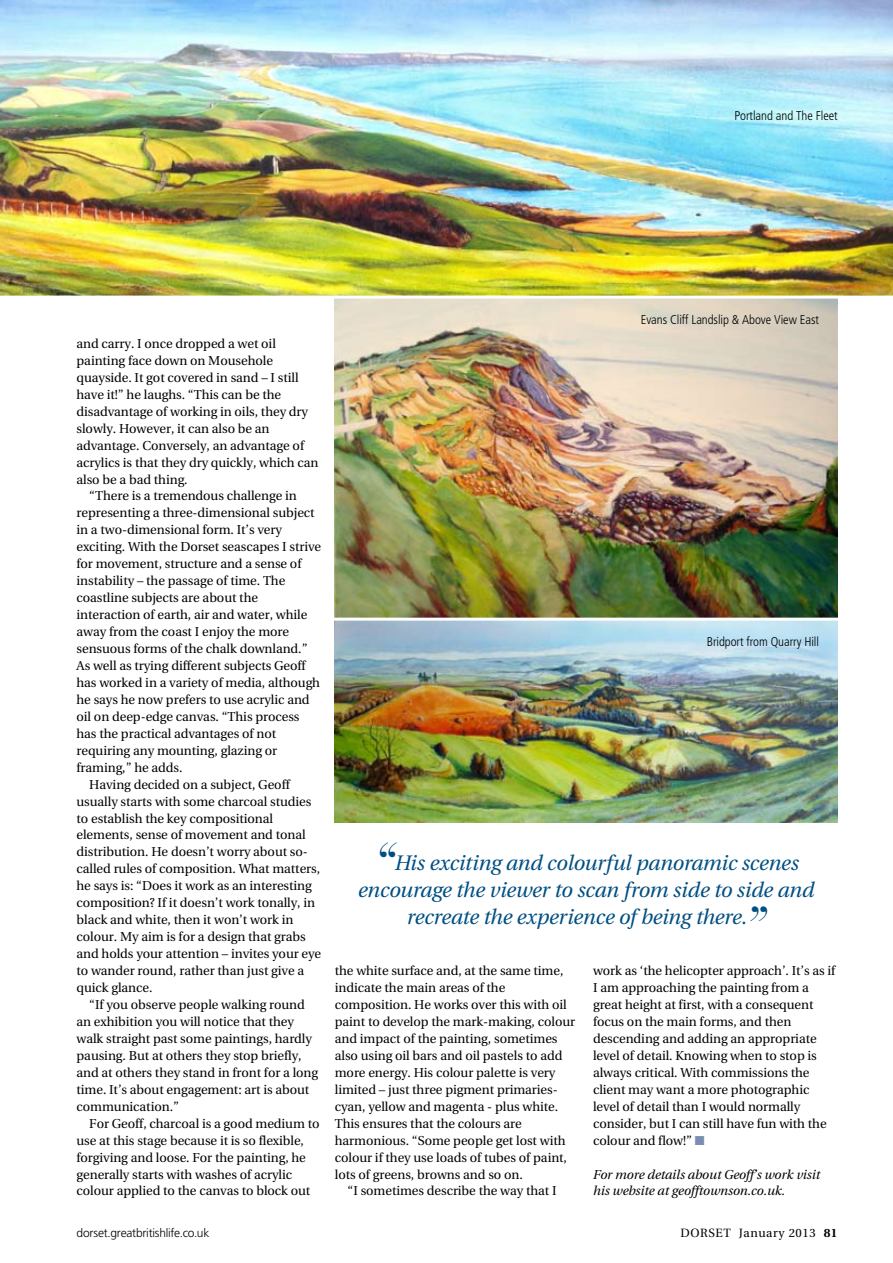
<style>
.page{position:relative;width:893px;height:1263px;background:#fff}
.page>*{position:absolute;margin:0;border:0;box-sizing:border-box;transform-origin:0 0}
.t1{font:italic 49.5px "Bauer Bodoni";color:#004f83}
.t2{font:italic 21px "Utopia";letter-spacing:-.01em;color:#004f83}
.t3{font:12.9px/17px "Utopia";letter-spacing:-.005em;color:#000}
.t4{font:italic 12.9px/17px "Utopia";letter-spacing:-.005em;color:#000}
.t5{font:300 condensed 12.75px "Frutiger";letter-spacing:-.005em;color:#000}
.t6{font:300 12px "Frutiger";letter-spacing:-.02em;color:#000}
.t7{font:12px "Utopia";letter-spacing:.05em;color:#000}
.s1{color:#788eb2}
.s2{font-weight:700}
</style>
<div class="page">
<img style="left:335px;top:299px;width:503px;height:523px">
<img style="left:0;top:0;width:893px;height:296px">
<hr style="left:321px;top:618px;width:538px;height:3px;background:#fff">
<p class="t5" style="left:734px;top:108px;width:105px">Portland and The Fleet</p>
<p class="t3" style="left:77px;top:335px;width:201px">and carry. I once dropped a wet oil</p>
<p class="t3" style="left:77px;top:352px;width:198px">painting face down on Mousehole</p>
<p class="t3" style="left:77px;top:369px;width:224px">quayside. It got covered in sand – I still</p>
<p class="t3" style="left:77px;top:386px;width:206px">have it!” he laughs. “This can be the</p>
<p class="t3" style="left:77px;top:403px;width:233px">disadvantage of working in oils, they dry</p>
<p class="t3" style="left:77px;top:420px;width:195px">slowly. However, it can also be an</p>
<p class="t3" style="left:77px;top:437px;width:229px">advantage. Conversely, an advantage of</p>
<p class="t3" style="left:77px;top:454px;width:243px">acrylics is that they dry quickly, which can</p>
<p class="t3" style="left:77px;top:471px;width:113px">also be a bad thing.</p>
<p class="t3" style="left:89px;top:488px;width:209px">“There is a tremendous challenge in</p>
<p class="t3" style="left:77px;top:505px;width:240px">representing a three-dimensional subject</p>
<p class="t3" style="left:77px;top:522px;width:207px">in a two-dimensional form. It’s very</p>
<p class="t3" style="left:77px;top:539px;width:246px">exciting. With the Dorset seascapes I strive</p>
<p class="t3" style="left:77px;top:556px;width:226px">for movement, structure and a sense of</p>
<p class="t3" style="left:77px;top:573px;width:210px">instability – the passage of time. The</p>
<p class="t3" style="left:77px;top:590px;width:183px">coastline subjects are about the</p>
<p class="t3" style="left:77px;top:606px;width:232px">interaction of earth, air and water, while</p>
<p class="t3" style="left:77px;top:623px;width:214px">away from the coast I enjoy the more</p>
<p class="t3" style="left:77px;top:640px;width:233px">sensuous forms of the chalk downland.”</p>
<p class="t3" style="left:77px;top:657px;width:231px">As well as trying different subjects Geoff</p>
<p class="t3" style="left:77px;top:674px;width:245px">has worked in a variety of media, although</p>
<p class="t3" style="left:77px;top:691px;width:235px">he says he now prefers to use acrylic and</p>
<p class="t3" style="left:77px;top:708px;width:225px">oil on deep-edge canvas. “This process</p>
<p class="t3" style="left:77px;top:725px;width:201px">has the practical advantages of not</p>
<p class="t3" style="left:77px;top:742px;width:202px">requiring any mounting, glazing or</p>
<p class="t3" style="left:77px;top:759px;width:107px">framing,” he adds.</p>
<p class="t3" style="left:89px;top:776px;width:202px">Having decided on a subject, Geoff</p>
<p class="t3" style="left:77px;top:793px;width:236px">usually starts with some charcoal studies</p>
<p class="t3" style="left:77px;top:810px;width:198px">to establish the key compositional</p>
<p class="t3" style="left:77px;top:827px;width:231px">elements, sense of movement and tonal</p>
<p class="t3" style="left:77px;top:844px;width:233px">distribution. He doesn’t worry about so-</p>
<p class="t3" style="left:77px;top:861px;width:245px">called rules of composition. What matters,</p>
<p class="t3" style="left:77px;top:878px;width:237px">he says is: “Does it work as an interesting</p>
<p class="t3" style="left:77px;top:895px;width:240px">composition? If it doesn’t work tonally, in</p>
<p class="t3" style="left:77px;top:912px;width:218px">black and white, then it won’t work in</p>
<p class="t3" style="left:77px;top:928px;width:231px">colour. My aim is for a design that grabs</p>
<p class="t3" style="left:77px;top:945px;width:246px">and holds your attention – invites your eye</p>
<p class="t3" style="left:77px;top:962px;width:229px">to wander round, rather than just give a</p>
<p class="t3" style="left:77px;top:979px;width:77px">quick glance.</p>
<p class="t3" style="left:89px;top:996px;width:217px">“If you observe people walking round</p>
<p class="t3" style="left:77px;top:1013px;width:219px">an exhibition you will notice that they</p>
<p class="t3" style="left:77px;top:1030px;width:237px">walk straight past some paintings, hardly</p>
<p class="t3" style="left:77px;top:1047px;width:227px">pausing. But at others they stop briefly,</p>
<p class="t3" style="left:77px;top:1064px;width:243px">and at others they stand in front for a long</p>
<p class="t3" style="left:77px;top:1081px;width:234px">time. It’s about engagement: art is about</p>
<p class="t3" style="left:77px;top:1098px;width:104px">communication.”</p>
<p class="t3" style="left:89px;top:1115px;width:232px">For Geoff, charcoal is a good medium to</p>
<p class="t3" style="left:77px;top:1132px;width:229px">use at this stage because it is so flexible,</p>
<p class="t3" style="left:77px;top:1149px;width:231px">forgiving and loose. For the painting, he</p>
<p class="t3" style="left:77px;top:1166px;width:217px">generally starts with washes of acrylic</p>
<p class="t3" style="left:77px;top:1183px;width:235px">colour applied to the canvas to block out</p>
<p class="t5" style="left:641px;top:312px;width:180px">Evans Cliff Landslip &amp; Above View East</p>
<p class="t5" style="left:707px;top:634px;width:114px">Bridport from Quarry Hill</p>
<h1 class="t1" style="left:373px;top:831px;width:23px">“</h1>
<h2 class="t2" style="left:395px;top:851px;width:406px">His exciting and colourful panoramic scenes</h2>
<h2 class="t2" style="left:358px;top:878px;width:458px">encourage the viewer to scan from side to side and</h2>
<h2 class="t2" style="left:407px;top:905px;width:342px">recreate the experience of being there.</h2>
<h1 class="t1" style="left:743px;top:895px;width:23px">”</h1>
<p class="t3" style="left:335px;top:962px;width:242px">the white surface and, at the same time, indicate the main areas of the composition. He works over this with oil paint to develop the mark-making, colour and impact of the painting, sometimes also using oil bars and oil pastels to add more energy. His colour palette is very limited – just three pigment primaries&shy;cyan, yellow and magenta - plus white.<br>This ensures that the colours are harmonious. “Some people get lost with colour if they use loads of tubes of paint, lots of greens, browns and so on.</p>
<p class="t3" style="left:348px;top:1183px;width:211px">“I sometimes describe the way that I</p>
<p class="t3" style="left:593px;top:962px;width:244px">work as ‘the helicopter approach’. It’s as if I am approaching the painting from a great height at first, with a consequent focus on the main forms, and then descending and adding an appropriate level of detail. Knowing when to stop is always critical. With commissions the client may want a more photographic level of detail than I would normally consider, but I can still have fun with the colour and flow!” <span class="s1">■</span></p>
<p class="t4" style="left:593px;top:1166px;width:229px">For more details about Geoff’s work visit his website at geofftownson.co.uk.</p>
<p class="t6" style="left:77px;top:1226px;width:134px">dorset.greatbritishlife.co.uk</p>
<p class="t7" style="left:680px;top:1226px;width:159px">DORSET January 2013 <span class="s2">81</span></p>
</div>
